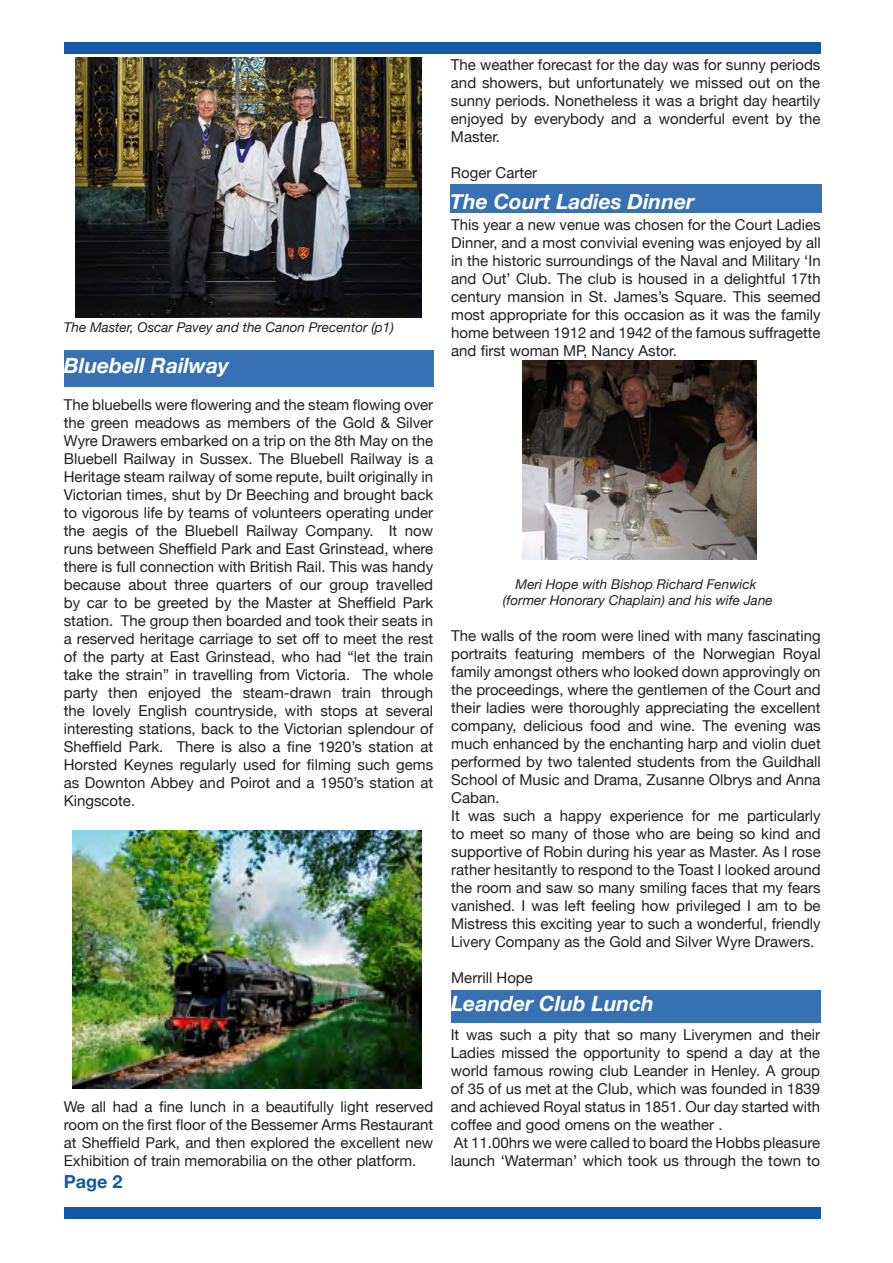
<style>
.page{position:relative;width:893px;height:1263px;background:#fff}
.page>*{position:absolute;margin:0;border:0;box-sizing:border-box;transform-origin:0 0}
.t1{font:italic 700 21px "Helvetica Neue";color:#fff}
.Body_Text{font:700 18px "Helvetica Neue";color:#1358a7}
.t2{font:15px/18px "Helvetica Neue";color:#231f20;text-align:justify}
.Captions{font:italic 13.5px "Helvetica Neue";color:#231f20}
</style>
<div class="page">
<div style="left:64px;top:1208px;width:757px;height:11px;background:#1358a7"></div>
<div style="left:64px;top:43px;width:757px;height:11px;background:#1358a7"></div>
<div style="left:451px;top:990px;width:370px;height:32px;background:#3771b4"></div>
<div style="left:450px;top:184px;width:372px;height:28px;background:#3771b4"></div>
<img style="left:76px;top:58px;width:345px;height:259px">
<div style="left:64px;top:350px;width:369px;height:36px;background:#3771b4"></div>
<img style="left:72px;top:830px;width:350px;height:258px">
<img style="left:523px;top:360px;width:233px;height:199px">
<p class="Captions" style="left:64px;top:317px;width:332px">The Master, Oscar Pavey and the Canon Precentor (p1)</p>
<h1 class="t1" style="left:64px;top:349px;width:167px">Bluebell Railway</h1>
<p class="t2" style="left:64px;top:397px;width:371px">The bluebells were flowering and the steam flowing over the green meadows as members of the Gold &amp; Silver Wyre Drawers embarked on a trip on the 8th May on the Bluebell Railway in Sussex. The Bluebell Railway is a Heritage steam railway of some repute, built originally in Victorian times, shut by Dr Beeching and brought back to vigorous life by teams of volunteers operating under the aegis of the Bluebell Railway Company. It now runs between Sheffield Park and East Grinstead, where there is full connection with British Rail. This was handy because about three quarters of our group travelled by car to be greeted by the Master at Sheffield Park station. The group then boarded and took their seats in a reserved heritage carriage to set off to meet the rest of the party at East Grinstead, who had “let the train take the strain” in travelling from Victoria. The whole party then enjoyed the steam-drawn train through the lovely English countryside, with stops at several interesting stations, back to the Victorian splendour of Sheffield Park. There is also a fine 1920’s station at Horsted Keynes regularly used for filming such gems as Downton Abbey and Poirot and a 1950’s station at Kingscote.</p>
<p class="t2" style="left:64px;top:1099px;width:371px">We all had a fine lunch in a beautifully light reserved room on the first floor of the Bessemer Arms Restaurant at Sheffield Park, and then explored the excellent new Exhibition of train memorabilia on the other platform.</p>
<p class="Body_Text" style="left:64px;top:1167px;width:60px">Page 2</p>
<p class="t2" style="left:451px;top:57px;width:371px">The weather forecast for the day was for sunny periods and showers, but unfortunately we missed out on the sunny periods. Nonetheless it was a bright day heartily enjoyed by everybody and a wonderful event by the Master.</p>
<p class="t2" style="left:451px;top:165px;width:88px">Roger Carter</p>
<p class="t2" style="left:451px;top:217px;width:371px">This year a new venue was chosen for the Court Ladies Dinner, and a most convivial evening was enjoyed by all in the historic surroundings of the Naval and Military ‘In and Out’ Club. The club is housed in a delightful 17th century mansion in St. James’s Square. This seemed most appropriate for this occasion as it was the family home between 1912 and 1942 of the famous suffragette and first woman MP, Nancy Astor.</p>
<h1 class="t1" style="left:450px;top:185px;width:246px">The Court Ladies Dinner</h1>
<p class="Captions" style="left:516px;top:574px;width:242px">Meri Hope with Bishop Richard Fenwick</p>
<p class="Captions" style="left:503px;top:590px;width:271px">(former Honorary Chaplain) and his wife Jane</p>
<p class="t2" style="left:451px;top:627px;width:371px">The walls of the room were lined with many fascinating portraits featuring members of the Norwegian Royal family amongst others who looked down approvingly on the proceedings, where the gentlemen of the Court and their ladies were thoroughly appreciating the excellent company, delicious food and wine. The evening was much enhanced by the enchanting harp and violin duet performed by two talented students from the Guildhall School of Music and Drama, Zusanne Olbrys and Anna Caban.</p>
<p class="t2" style="left:451px;top:807px;width:371px">It was such a happy experience for me particularly to meet so many of those who are being so kind and supportive of Robin during his year as Master. As I rose rather hesitantly to respond to the Toast I looked around the room and saw so many smiling faces that my fears vanished. I was left feeling how privileged I am to be Mistress this exciting year to such a wonderful, friendly Livery Company as the Gold and Silver Wyre Drawers.</p>
<p class="t2" style="left:451px;top:969px;width:83px">Merrill Hope</p>
<h1 class="t1" style="left:451px;top:987px;width:204px">Leander Club Lunch</h1>
<p class="t2" style="left:451px;top:1027px;width:371px">It was such a pity that so many Liverymen and their Ladies missed the opportunity to spend a day at the world famous rowing club Leander in Henley. A group of 35 of us met at the Club, which was founded in 1839 and achieved Royal status in 1851. Our day started with coffee and good omens on the weather .</p>
<p class="t2" style="left:451px;top:1135px;width:371px">At 11.00hrs we were called to board the Hobbs pleasure launch ‘Waterman’ which took us through the town to</p>
</div>
